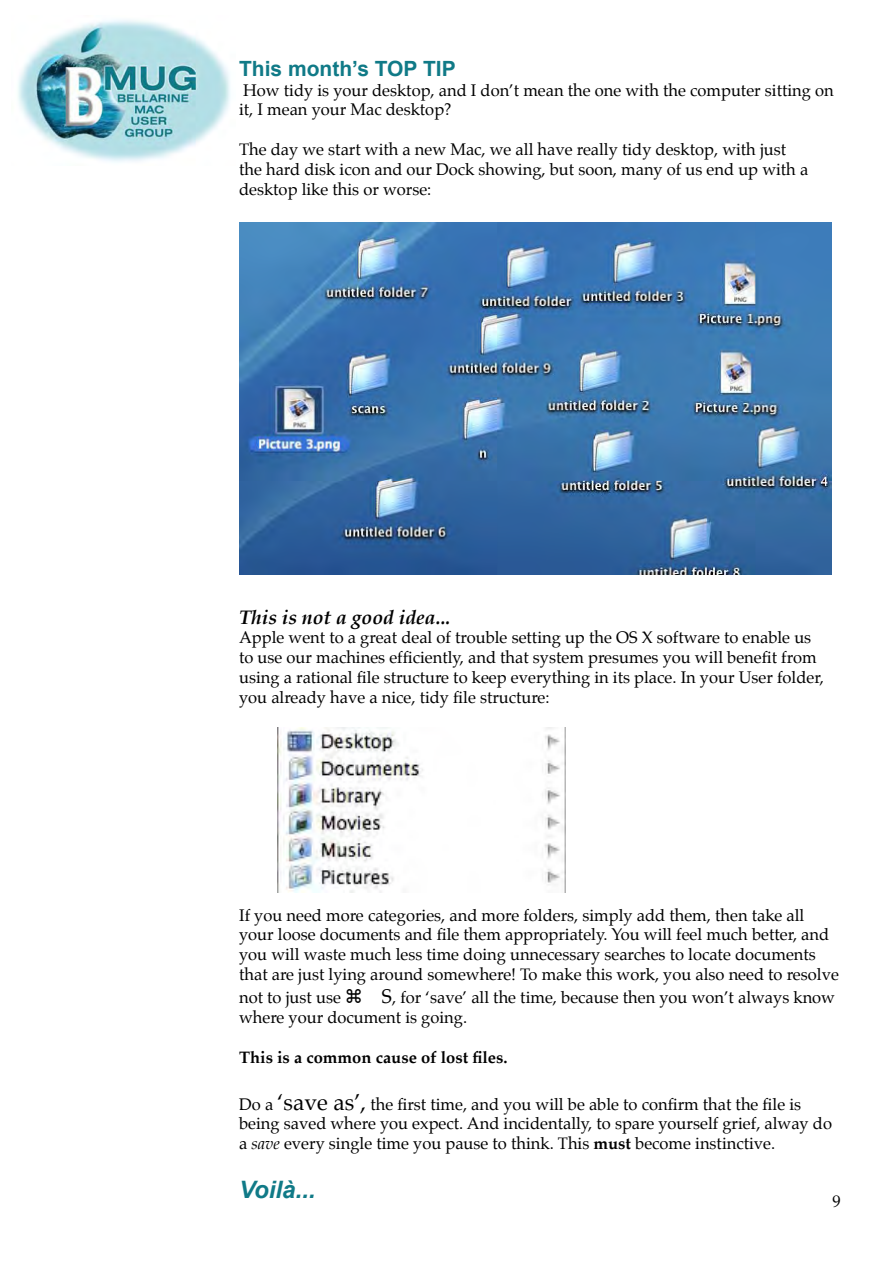
<style>
.page{position:relative;width:893px;height:1263px;background:#fff}
.page>*{position:absolute;margin:0;border:0;box-sizing:border-box;transform-origin:0 0}
.t1{font:italic 700 24px "Arial";color:#107a87}
.heading_14{font:700 21px "Arial";color:#107a87}
.t2{font:italic 700 19.5px "Palatino";color:#000}
.t3{font:16.5px/19.8px "Palatino";color:#000}
.t4{font:700 16.5px "Palatino";color:#000}
.s1{font-size:19.5px}
.s2{font-size:22.5px}
.s3{font-style:italic}
.s4{font-weight:700}
</style>
<div class="page">
<img style="left:18px;top:20px;width:213px;height:143px">
<img style="left:239px;top:223px;width:593px;height:352px">
<img style="left:277px;top:727px;width:288px;height:165px">
<p class="heading_14" style="left:239px;top:57px;width:218px">This month’s TOP TIP</p>
<p class="t3" style="left:239px;top:80px;width:596px">How tidy is your desktop, and I don’t mean the one with the computer sitting on it, I mean your Mac desktop?</p>
<p class="t3" style="left:239px;top:139px;width:571px">The day we start with a new Mac, we all have really tidy desktop, with just the hard disk icon and our Dock showing, but soon, many of us end up with a desktop like this or worse:</p>
<p class="t2" style="left:239px;top:601px;width:213px">This is not a good idea...</p>
<p class="t3" style="left:239px;top:628px;width:586px">Apple went to a great deal of trouble setting up the OS X software to enable us to use our machines efficiently, and that system presumes you will benefit from using a rational file structure to keep everything in its place. In your User folder, you already have a nice, tidy file structure:</p>
<p class="t3" style="left:239px;top:905px;width:601px">If you need more categories, and more folders, simply add them, then take all your loose documents and file them appropriately. You will feel much better, and you will waste much less time doing unnecessary searches to locate documents that are just lying around somewhere! To make this work, you also need to resolve</p>
<p class="t3" style="left:239px;top:988px;width:103px">not to just use</p>
<p class="t3" style="left:239px;top:988px;width:597px;text-indent:143px"><span class="s1">S</span>, for ‘save’ all the time, because then you won’t always know where your document is going.</p>
<p class="t4" style="left:239px;top:1043px;width:270px">This is a common cause of lost files.</p>
<p class="t3" style="left:239px;top:1094px;width:594px">Do a <span class="s2">‘save as’,</span> the first time, and you will be able to confirm that the file is being saved where you expect. And incidentally, to spare yourself grief, alway do a <span class="s3">save</span> every single time you pause to think. This <span class="s4">must</span> become instinctive.</p>
<p class="t1" style="left:239px;top:1176px;width:78px">Voilà...</p>
<p class="t3" style="left:832px;top:1191px;width:10px">9</p>
</div>
